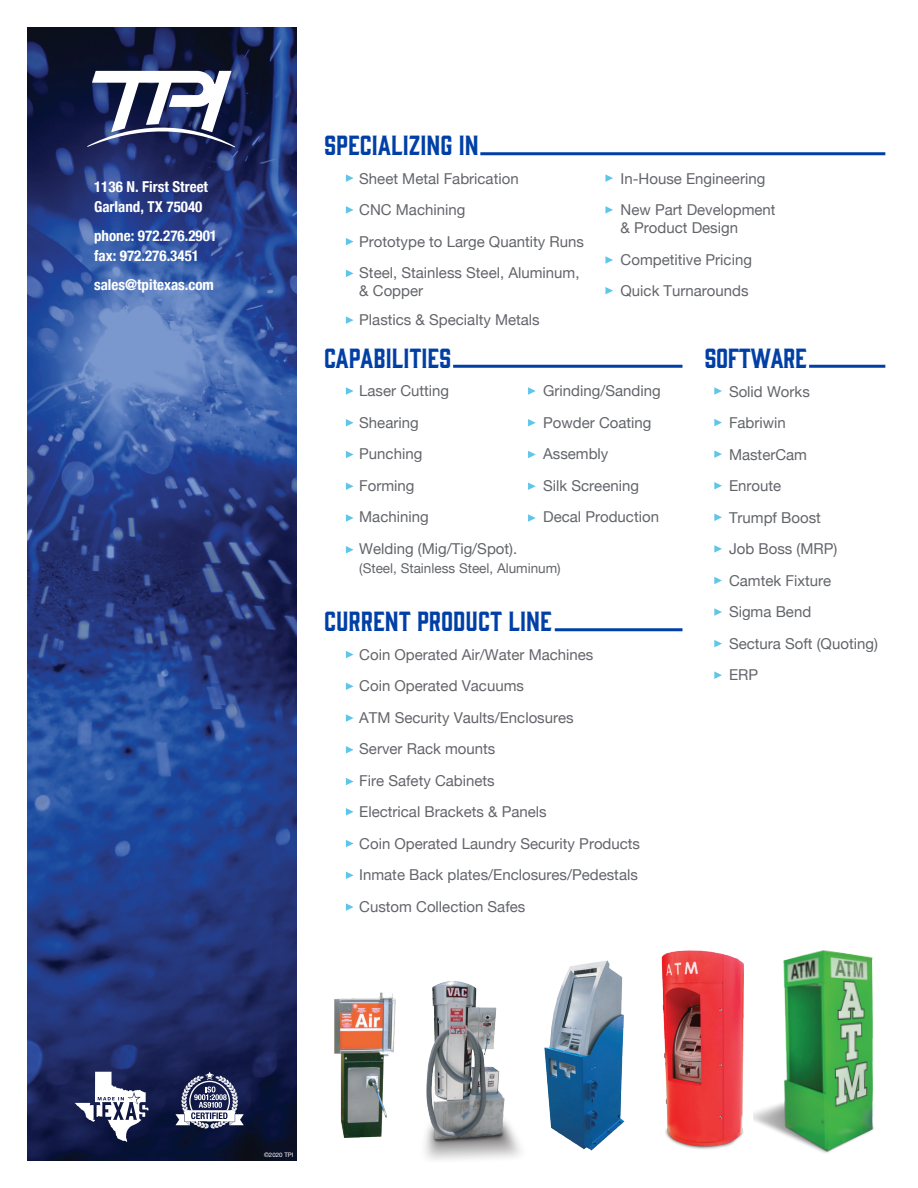
<style>
.page{position:relative;width:918px;height:1188px;background:#fff}
.page>*{position:absolute;margin:0;border:0;box-sizing:border-box;transform-origin:0 0}
.t1{font:25.5px "Gin";color:#0040a6}
.t2{font:25.5px "Gin";letter-spacing:-.025em;color:#0040a6}
.t3{font:15px/31.5px "Helvetica Neue";color:#63656a}
.t4{font:700 condensed 15px/20.1px "Helvetica Neue";color:#fff}
.t5{font:13.5px "Helvetica Neue";color:#63656a}
.t6{font:6.15px "Helvetica Neue";color:#fff}
</style>
<div class="page">
<img style="left:27px;top:27px;width:270px;height:1134px">
<svg style="left:176px;top:1072px;width:68px;height:57px;background:#656a87"></svg>
<hr style="left:555px;top:628px;width:127px;height:3px;background:#0040a6">
<svg style="left:75px;top:1072px;width:73px;height:70px"></svg>
<hr style="left:480px;top:152px;width:405px;height:3px;background:#0040a6">
<hr style="left:453px;top:365px;width:230px;height:3px;background:#0040a6">
<hr style="left:809px;top:365px;width:76px;height:3px;background:#0040a6">
<img style="left:544px;top:960px;width:81px;height:191px">
<img style="left:661px;top:950px;width:83px;height:199px">
<img style="left:753px;top:950px;width:121px;height:203px">
<img style="left:425px;top:981px;width:96px;height:179px">
<img style="left:334px;top:992px;width:62px;height:146px">
<svg style="left:346px;top:174px;width:8px;height:8px"></svg>
<svg style="left:346px;top:387px;width:8px;height:8px"></svg>
<svg style="left:346px;top:651px;width:8px;height:7px"></svg>
<svg style="left:528px;top:387px;width:8px;height:8px"></svg>
<svg style="left:605px;top:174px;width:8px;height:8px"></svg>
<svg style="left:346px;top:206px;width:8px;height:8px"></svg>
<svg style="left:346px;top:419px;width:8px;height:7px"></svg>
<svg style="left:346px;top:683px;width:8px;height:7px"></svg>
<svg style="left:528px;top:419px;width:8px;height:7px"></svg>
<svg style="left:605px;top:206px;width:8px;height:8px"></svg>
<svg style="left:605px;top:256px;width:8px;height:8px"></svg>
<svg style="left:605px;top:287px;width:8px;height:7px"></svg>
<svg style="left:346px;top:238px;width:8px;height:7px"></svg>
<svg style="left:346px;top:451px;width:8px;height:7px"></svg>
<svg style="left:346px;top:714px;width:8px;height:8px"></svg>
<svg style="left:528px;top:451px;width:8px;height:7px"></svg>
<svg style="left:346px;top:270px;width:8px;height:7px"></svg>
<svg style="left:346px;top:483px;width:8px;height:7px"></svg>
<svg style="left:346px;top:746px;width:8px;height:8px"></svg>
<svg style="left:528px;top:483px;width:8px;height:7px"></svg>
<svg style="left:346px;top:316px;width:8px;height:8px"></svg>
<svg style="left:346px;top:514px;width:8px;height:8px"></svg>
<svg style="left:346px;top:778px;width:8px;height:7px"></svg>
<svg style="left:528px;top:514px;width:8px;height:8px"></svg>
<svg style="left:346px;top:546px;width:8px;height:7px"></svg>
<svg style="left:346px;top:808px;width:8px;height:8px"></svg>
<svg style="left:346px;top:840px;width:8px;height:7px"></svg>
<svg style="left:346px;top:872px;width:8px;height:7px"></svg>
<svg style="left:346px;top:903px;width:8px;height:8px"></svg>
<svg style="left:87px;top:71px;width:148px;height:76px"></svg>
<svg style="left:714px;top:387px;width:8px;height:8px"></svg>
<svg style="left:714px;top:419px;width:8px;height:7px"></svg>
<svg style="left:714px;top:450px;width:8px;height:8px"></svg>
<svg style="left:714px;top:482px;width:8px;height:7px"></svg>
<svg style="left:714px;top:514px;width:8px;height:7px"></svg>
<svg style="left:714px;top:545px;width:8px;height:8px"></svg>
<svg style="left:714px;top:577px;width:8px;height:7px"></svg>
<svg style="left:714px;top:608px;width:8px;height:8px"></svg>
<svg style="left:714px;top:640px;width:8px;height:7px"></svg>
<svg style="left:714px;top:671px;width:8px;height:8px"></svg>
<p class="t4" style="left:94px;top:175px;width:115px">1136 N. First Street<br>Garland, TX 75040</p>
<p class="t4" style="left:94px;top:224px;width:125px">phone: 972.276.2901 fax: 972.276.3451</p>
<p class="t4" style="left:94px;top:274px;width:121px">sales@tpitexas.com</p>
<h1 class="t1" style="left:324px;top:128px;width:156px">SPECIALIZING IN</h1>
<p class="t3" style="left:359px;top:164px;width:226px">Sheet Metal Fabrication<br>CNC Machining<br>Prototype to Large Quantity Runs<br>Steel, Stainless Steel, Aluminum,</p>
<p class="t3" style="left:359px;top:278px;width:182px;line-height:28.5px">&amp; Copper<br>Plastics &amp; Specialty Metals</p>
<p class="t3" style="left:621px;top:164px;width:157px">In-House Engineering<br>New Part Development</p>
<p class="t3" style="left:621px;top:213px;width:133px">&amp; Product Design<br>Competitive Pricing<br>Quick Turnarounds</p>
<h1 class="t1" style="left:324px;top:340px;width:129px">CAPABILITIES</h1>
<h1 class="t2" style="left:705px;top:340px;width:104px">SOFTWARE</h1>
<p class="t3" style="left:359px;top:376px;width:160px">Laser Cutting<br>Shearing<br>Punching<br>Forming<br>Machining<br>Welding (Mig/Tig/Spot).</p>
<p class="t5" style="left:359px;top:559px;width:203px">(Steel, Stainless Steel, Aluminum)</p>
<p class="t3" style="left:543px;top:376px;width:119px">Grinding/Sanding<br>Powder Coating<br>Assembly<br>Silk Screening<br>Decal Production</p>
<p class="t3" style="left:729px;top:376px;width:150px">Solid Works<br>Fabriwin<br>MasterCam<br>Enroute<br>Trumpf Boost<br>Job Boss (MRP)<br>Camtek Fixture<br>Sigma Bend<br>Sectura Soft (Quoting)<br>ERP</p>
<h1 class="t1" style="left:324px;top:604px;width:229px">CURRENT PRODUCT LINE</h1>
<p class="t3" style="left:359px;top:640px;width:282px">Coin Operated Air/Water Machines<br>Coin Operated Vacuums<br>ATM Security Vaults/Enclosures<br>Server Rack mounts<br>Fire Safety Cabinets<br>Electrical Brackets &amp; Panels<br>Coin Operated Laundry Security Products<br>Inmate Back plates/Enclosures/Pedestals<br>Custom Collection Safes</p>
<p class="t6" style="left:264px;top:1150px;width:31px">©2020 TPI</p>
</div>
